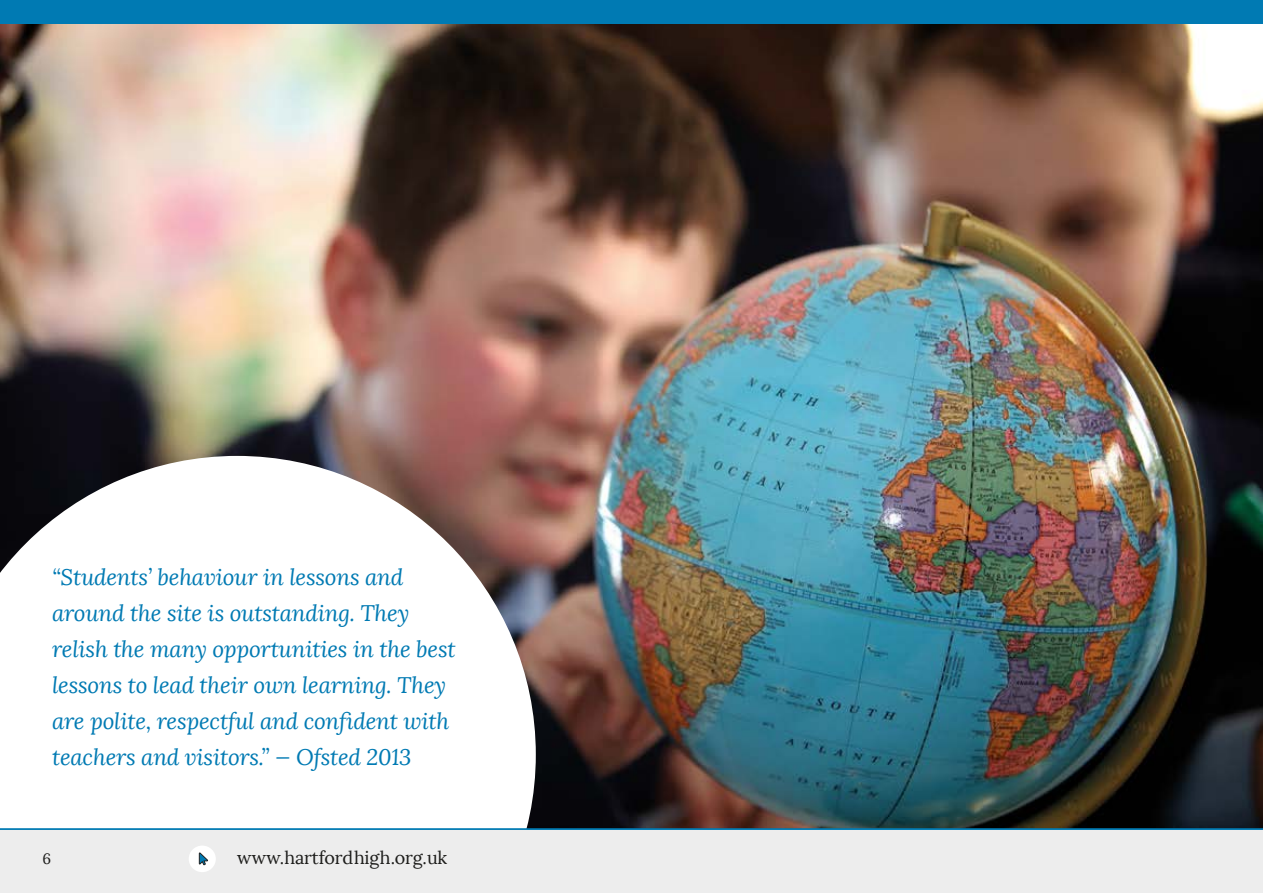
<style>
.page{position:relative;width:1263px;height:893px;background:#fff}
.page>*{position:absolute;margin:0;border:0;box-sizing:border-box;transform-origin:0 0}
.Quote_Big{font:italic 22.5px/36px "Lora";letter-spacing:-.01em;color:#007ab3}
.body{font:18px "Lora";letter-spacing:-.01em;color:#1d1d1b}
.t1{font:15px "Lora";color:#1d1d1b}
</style>
<div class="page">
<img style="left:0;top:23px;width:1263px;height:805px">
<svg style="left:0;top:456px;width:536px;height:372px"></svg>
<div style="left:0;top:0;width:1263px;height:23px;background:#007ab3"></div>
<div style="left:0;top:829px;width:1263px;height:64px;background:#ededed"></div>
<div style="left:189px;top:846px;width:27px;height:26px;background:#fff;border-radius:50%"></div>
<svg style="left:199px;top:852px;width:9px;height:13px"></svg>
<hr style="left:0;top:828px;width:1263px;height:2px;background:#007ab3">
<p class="Quote_Big" style="left:52px;top:560px;width:405px">“Students’ behaviour in lessons and around the site is outstanding. They relish the many opportunities in the best lessons to lead their own learning. They are polite, respectful and confident with teachers and visitors.” — Ofsted 2013</p>
<p class="t1" style="left:43px;top:849px;width:10px">6</p>
<p class="body" style="left:237px;top:847px;width:212px">www.hartfordhigh.org.uk</p>
</div>
